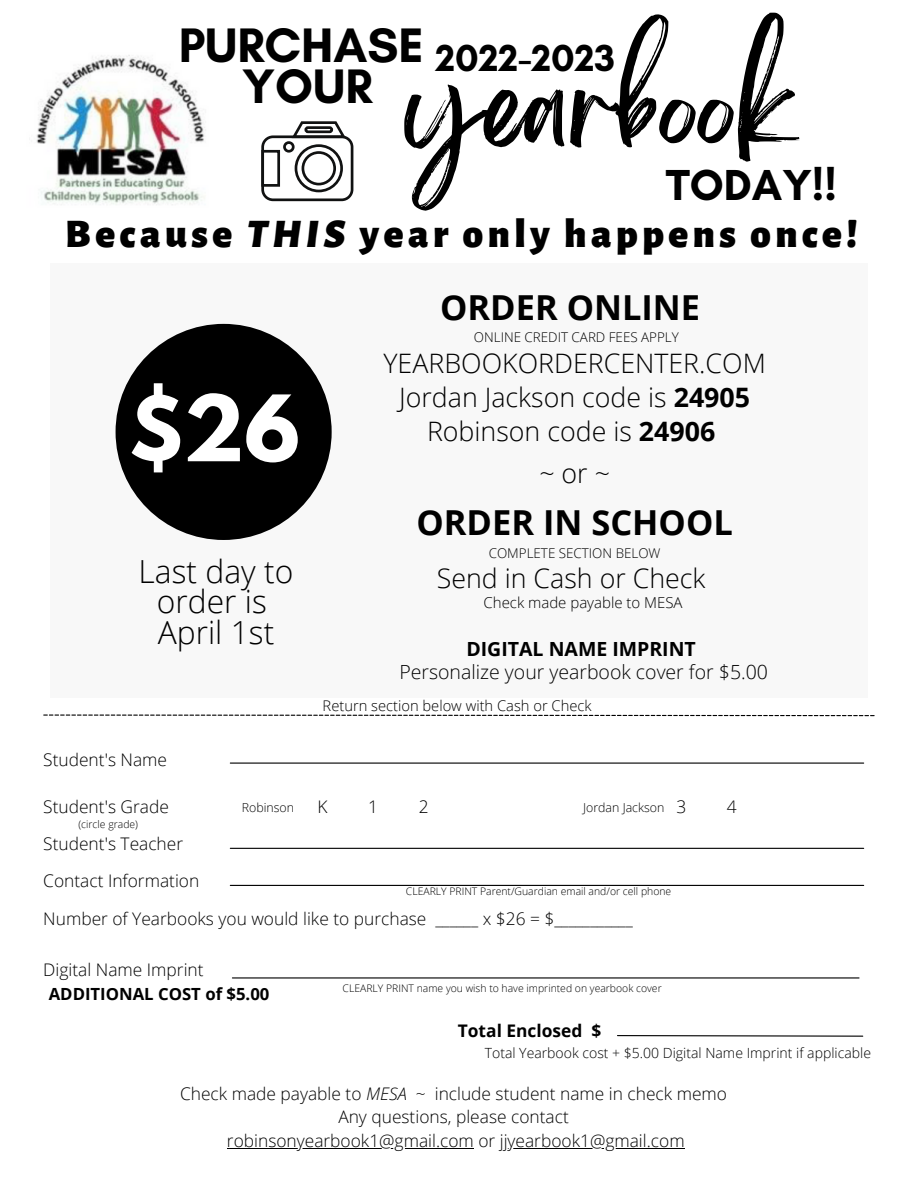
<style>
.page{position:relative;width:918px;height:1188px;background:#fff}
.page>*{position:absolute;margin:0;border:0;box-sizing:border-box;transform-origin:0 0}
.t1{font:105.75px "Brightwall";color:#000}
.t2{font:700 81px "League Spartan";color:#fff}
.t3{font:700 49.35px/40.8px "Glacial Indifference";color:#000;text-align:center}
.t4{font:700 44.25px "Glacial Indifference";color:#000}
.t5{font:900 40.95px "Alegreya Sans";letter-spacing:.11em;color:#000}
.t6{font:700 38.25px "Glacial Indifference";color:#000}
.t7{font:700 34.5px "Open Sans";color:#000}
.t8{font:300 31.8px/30.8px "Open Sans";color:#000;text-align:center}
.t9{font:300 26.85px/34.2px "Open Sans";color:#000;text-align:center}
.t10{font:300 19.5px "Open Sans";color:#000}
.t11{font:700 19.5px "Open Sans";color:#000}
.t12{font:300 17.4px/37.3px "Open Sans";color:#000}
.t13{font:700 17.4px "Open Sans";color:#000}
.t14{font:700 16.8px "Open Sans";color:#000}
.t15{font:300 15px "Open Sans";color:#000}
.t16{font:300 14.7px "Open Sans";color:#000}
.t17{font:300 14.1px "Open Sans";color:#000}
.t18{font:300 13.35px "Open Sans";color:#000}
.t19{font:300 12.3px "Open Sans";color:#000}
.t20{font:300 10.35px "Open Sans";color:#000}
.s1{font-style:italic}
.s2{font-weight:700}
</style>
<div class="page">
<img style="left:36px;top:55px;width:170px;height:150px">
<div style="left:50px;top:264px;width:818px;height:434px;background:#f8f8f8"></div>
<div style="left:261px;top:135px;width:92px;height:66px;border:3px solid #111212;border-radius:10px"></div>
<svg style="left:289px;top:121px;width:59px;height:18px"></svg>
<div style="left:304px;top:126px;width:29px;height:7px;border:3px solid #111212;border-radius:2px"></div>
<div style="left:295px;top:144px;width:48px;height:48px;border:3px solid #111212;border-radius:50%"></div>
<div style="left:302px;top:151px;width:34px;height:34px;border:3px solid #111212;border-radius:50%"></div>
<div style="left:261px;top:150px;width:19px;height:37px;border:3px solid #111212"></div>
<div style="left:283px;top:141px;width:12px;height:12px;border:3px solid #111212;border-radius:50%"></div>
<svg style="left:43px;top:714px;width:832px;height:2px"></svg>
<hr style="left:227px;top:1148px;width:247px;height:1px;background:#000">
<hr style="left:500px;top:1148px;width:185px;height:1px;background:#000">
<hr style="left:230px;top:763px;width:634px;height:1px;background:#000">
<hr style="left:230px;top:848px;width:634px;height:1px;background:#000">
<hr style="left:230px;top:885px;width:634px;height:1px;background:#000">
<hr style="left:232px;top:977px;width:627px;height:2px;background:#000">
<svg style="left:617px;top:1035px;width:247px;height:2px"></svg>
<div style="left:116px;top:324px;width:216px;height:216px;background:#000;border-radius:50%"></div>
<h1 class="t1" style="left:405px;top:67px;width:394px">yearbook</h1>
<h3 class="t3" style="left:179px;top:24px;width:247px">PURCHASE<br>YOUR</h3>
<h3 class="t6" style="left:435px;top:35px;width:181px">2022-2023</h3>
<h3 class="t4" style="left:666px;top:158px;width:173px">TODAY!!</h3>
<h3 class="t5" style="left:65px;top:211px;width:794px">Because <span class="s1">THIS</span> year only happens once!</h3>
<h2 class="t2" style="left:129px;top:388px;width:173px">$26</h2>
<h3 class="t8" style="left:139px;top:555px;width:156px">Last day to order is<br>April 1st</h3>
<h3 class="t7" style="left:440px;top:283px;width:262px">ORDER ONLINE</h3>
<p class="t18" style="left:474px;top:328px;width:206px">ONLINE CREDIT CARD FEES APPLY</p>
<h3 class="t9" style="left:384px;top:345px;width:384px">YEARBOOKORDERCENTER.COM<br>Jordan Jackson code is <span class="s2">24905<br></span>Robinson code is <span class="s2">24906</span></h3>
<h3 class="t9" style="left:539px;top:455px;width:72px">~or~</h3>
<h3 class="t7" style="left:416px;top:498px;width:318px">ORDER IN SCHOOL</h3>
<p class="t18" style="left:489px;top:543px;width:173px">COMPLETE SECTION BELOW</p>
<h3 class="t9" style="left:437px;top:561px;width:270px">Send in Cash or Check</h3>
<p class="t15" style="left:484px;top:592px;width:201px">Check made payable to MESA</p>
<p class="t11" style="left:466px;top:635px;width:231px">DIGITAL NAME IMPRINT</p>
<p class="t10" style="left:399px;top:658px;width:370px">Personalize your yearbook cover for $5.00</p>
<p class="t16" style="left:323px;top:695px;width:270px">Return section below with Cash or Check</p>
<p class="t12" style="left:43px;top:740px;width:125px">Student's Name</p>
<p class="t12" style="left:43px;top:787px;width:127px">Student's Grade</p>
<p class="t12" style="left:318px;top:787px;width:12px">K</p>
<p class="t12" style="left:368px;top:787px;width:11px">1</p>
<p class="t12" style="left:419px;top:787px;width:11px">2</p>
<p class="t12" style="left:676px;top:787px;width:11px">3</p>
<p class="t12" style="left:727px;top:787px;width:11px">4</p>
<p class="t20" style="left:78px;top:817px;width:61px">(circle grade)</p>
<p class="t12" style="left:43px;top:825px;width:591px">Student's Teacher<br>Contact Information<br>Number of Yearbooks you would like to purchase ______ x $26 = $___________</p>
<p class="t12" style="left:43px;top:950px;width:162px">Digital Name Imprint</p>
<p class="t19" style="left:242px;top:799px;width:54px">Robinson</p>
<p class="t19" style="left:583px;top:799px;width:83px">Jordan Jackson</p>
<p class="t20" style="left:406px;top:884px;width:267px">CLEARLY PRINT Parent/Guardian email and/or cell phone</p>
<p class="t14" style="left:49px;top:982px;width:222px">ADDITIONAL COST of $5.00</p>
<p class="t20" style="left:343px;top:981px;width:321px">CLEARLY PRINT name you wish to have imprinted on yearbook cover</p>
<p class="t13" style="left:458px;top:1018px;width:145px">Total Enclosed $</p>
<p class="t17" style="left:485px;top:1043px;width:388px">Total Yearbook cost + $5.00 Digital Name Imprint if applicable</p>
<p class="t12" style="left:180px;top:1081px;width:548px;line-height:23.4px;text-align:center">Check made payable to <span class="s1">MESA</span> ~ include student name in check memo<br>Any questions, please contact<br>robinsonyearbook1@gmail.com or jjyearbook1@gmail.com</p>
</div>
